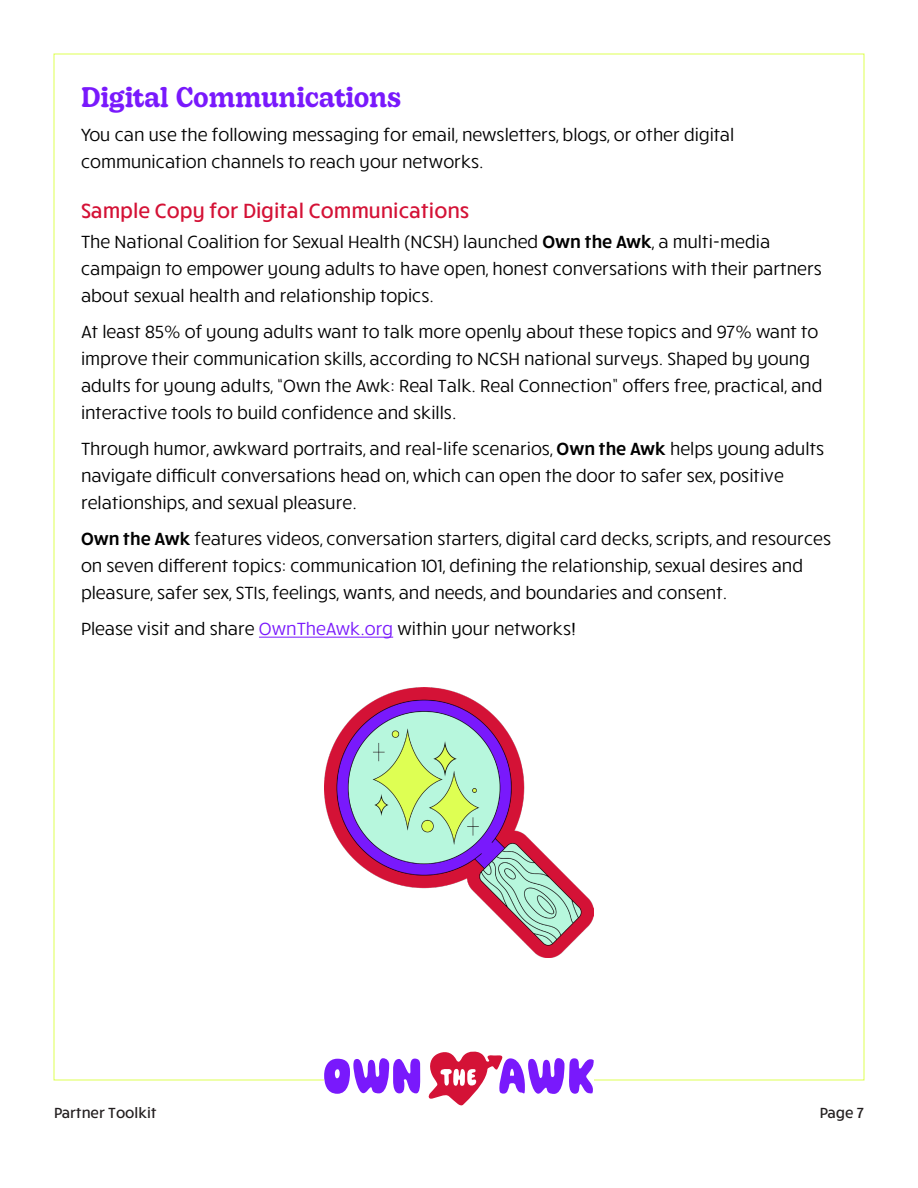
<style>
.page{position:relative;width:918px;height:1188px;background:#fff}
.page>*{position:absolute;margin:0;border:0;box-sizing:border-box;transform-origin:0 0}
.Heading_2{font:500 27px "Decoy";letter-spacing:-.015em;color:#7919fc}
.Heading_3{font:500 21px "Ruck Sack";color:#d41236}
.Body_Text{font:18px/27px "Ruck Sack";color:#000}
.t1{font:500 15px "Ruck Sack";color:#231f20}
.s1{font-weight:600}
.s2{color:#7919fc}
</style>
<div class="page">
<svg style="left:324px;top:1058px;width:96px;height:36px"></svg>
<svg style="left:428px;top:1051px;width:166px;height:55px"></svg>
<hr style="left:259px;top:637px;width:134px;height:1px;background:#7919fc">
<img style="left:324px;top:687px;width:270px;height:270px">
<h2 class="Heading_2" style="left:81px;top:77px;width:322px">Digital Communications</h2>
<p class="Body_Text" style="left:81px;top:120px;width:655px">You can use the following messaging for email, newsletters, blogs, or other digital communication channels to reach your networks.</p>
<h3 class="Heading_3" style="left:81px;top:197px;width:390px">Sample Copy for Digital Communications</h3>
<p class="Body_Text" style="left:81px;top:228px;width:742px">The National Coalition for Sexual Health (NCSH) launched <span class="s1">Own the Awk</span>, a multi-media campaign to empower young adults to have open, honest conversations with their partners about sexual health and relationship topics.</p>
<p class="Body_Text" style="left:81px;top:318px;width:743px">At least 85% of young adults want to talk more openly about these topics and 97% want to improve their communication skills, according to NCSH national surveys. Shaped by young adults for young adults, “Own the Awk: Real Talk. Real Connection” offers free, practical, and interactive tools to build confidence and skills.</p>
<p class="Body_Text" style="left:81px;top:435px;width:745px">Through humor, awkward portraits, and real-life scenarios, <span class="s1">Own the Awk</span> helps young adults navigate difficult conversations head on, which can open the door to safer sex, positive relationships, and sexual pleasure.</p>
<p class="Body_Text" style="left:81px;top:525px;width:752px"><span class="s1">Own the Awk</span> features videos, conversation starters, digital card decks, scripts, and resources on seven different topics: communication 101, defining the relationship, sexual desires and pleasure, safer sex, STIs, feelings, wants, and needs, and boundaries and consent.</p>
<p class="Body_Text" style="left:81px;top:615px;width:497px">Please visit and share <span class="s2">OwnTheAwk.org</span> within your networks!</p>
<p class="t1" style="left:54px;top:1102px;width:104px">Partner Toolkit</p>
<p class="t1" style="left:820px;top:1102px;width:46px">Page 7</p>
</div>
